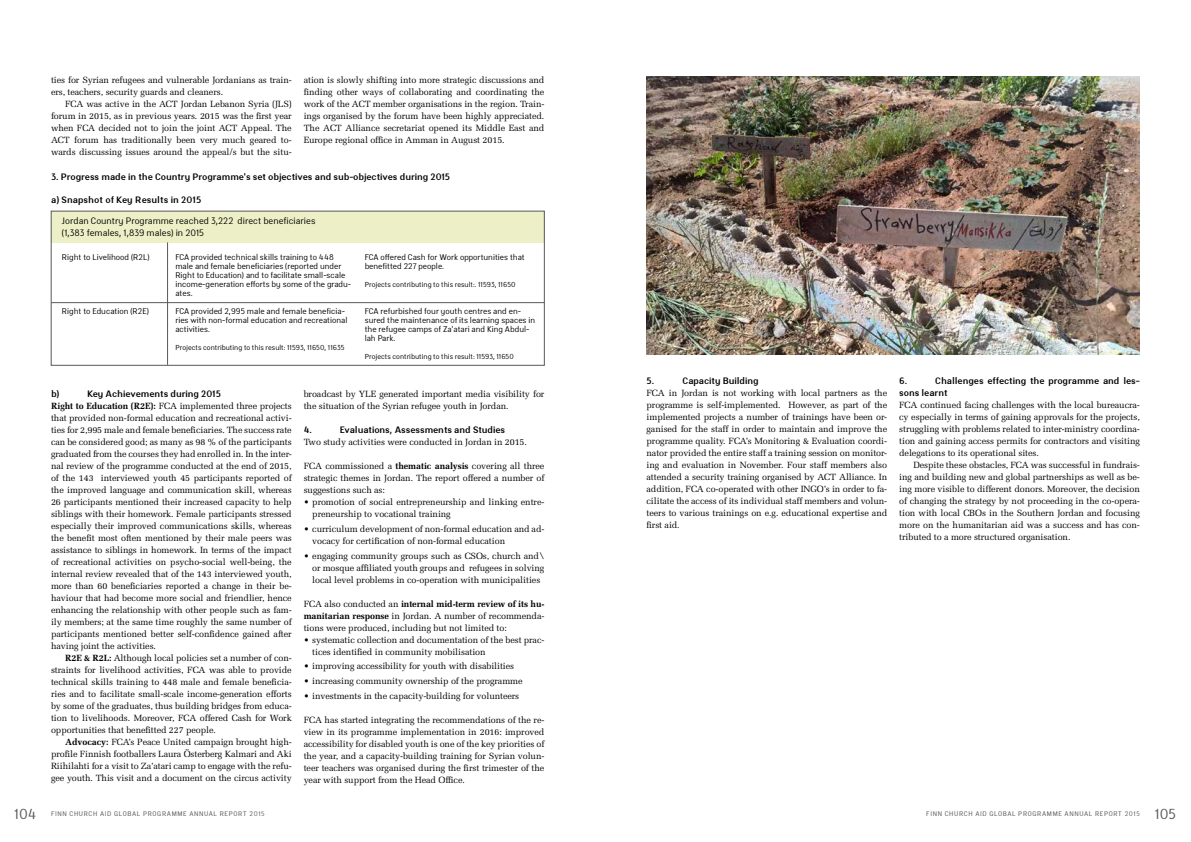
<style>
.page{position:relative;width:1191px;height:842px;background:#fff}
.page>*{position:absolute;margin:0;border:0;box-sizing:border-box;transform-origin:0 0}
.t1{font:9px/12px "Melior LT Std";letter-spacing:-.01em;color:#000;text-align:justify}
.t2{font:700 9px/12px "Malmo Sans Pro";letter-spacing:-.01em;color:#000}
.t3{font:9px/12px "Malmo Sans Pro";color:#000}
.t4{font:8px/9px "Malmo Sans Pro";color:#000}
.t5{font:7px "Malmo Sans Pro";color:#000}
.t6{font:6.5px "Malmo Sans Pro";letter-spacing:.09em;color:#58585a}
.s1{font-weight:700}
.s2{font-size:14px}
</style>
<div class="page">
<div style="left:51px;top:211px;width:493px;height:31px;background:#edf0c6"></div>
<hr style="left:167px;top:242px;width:1px;height:123px;background:#58585a">
<div style="left:51px;top:211px;width:493px;height:154px;border:1px solid #58585a"></div>
<hr style="left:51px;top:302px;width:493px;height:1px;background:#58585a">
<img style="left:646px;top:77px;width:494px;height:277px">
<p class="t1" style="left:51px;top:74px;width:242px">ties for Syrian refugees and vulnerable Jordanians as train&shy;ers, teachers, security guards and cleaners.</p>
<p class="t1" style="left:51px;top:98px;width:242px;text-indent:14px">FCA was active in the ACT Jordan Lebanon Syria (JLS) forum in 2015, as in previous years. 2015 was the first year when FCA decided not to join the joint ACT Appeal. The ACT forum has traditionally been very much geared to&shy;wards discussing issues around the appeal/s but the situ-</p>
<p class="t1" style="left:304px;top:74px;width:242px">ation is slowly shifting into more strategic discussions and finding other ways of collaborating and coordinating the work of the ACT member organisations in the region. Train&shy;ings organised by the forum have been highly appreciated.<br>The ACT Alliance secretariat opened its Middle East and Europe regional office in Amman in August 2015.</p>
<p class="t2" style="left:51px;top:170px;width:401px">3. Progress made in the Country Programme’s set objectives and sub-objectives during 2015</p>
<p class="t2" style="left:51px;top:192px;width:152px">a) Snapshot of Key Results in 2015</p>
<p class="t3" style="left:62px;top:214px;width:255px">Jordan Country Programme reached 3,222 direct beneficiaries (1,383 females, 1,839 males) in 2015</p>
<p class="t4" style="left:62px;top:252px;width:89px">Right to Livelihood (R2L)</p>
<p class="t4" style="left:175px;top:252px;width:177px">FCA provided technical skills training to 448 male and female beneficiaries (reported under Right to Education) and to facilitate small-scale income-generation efforts by some of the gradu&shy;ates.</p>
<p class="t4" style="left:175px;top:306px;width:174px">FCA provided 2,995 male and female beneficia&shy;ries with non-formal education and recreational activities.</p>
<p class="t5" style="left:175px;top:342px;width:171px">Projects contributing to this result: 11593, 11650, 11635</p>
<p class="t4" style="left:62px;top:306px;width:89px">Right to Education (R2E)</p>
<p class="t4" style="left:365px;top:252px;width:162px">FCA offered Cash for Work opportunities that benefitted 227 people.</p>
<p class="t5" style="left:365px;top:279px;width:152px">Projects contributing to this result:. 11593, 11650</p>
<p class="t4" style="left:365px;top:306px;width:172px">FCA refurbished four youth centres and en&shy;sured the maintenance of its learning spaces in the refugee camps of Za’atari and King Abdul&shy;lah Park.</p>
<p class="t5" style="left:365px;top:351px;width:151px">Projects contributing to this result: 11593, 11650</p>
<p class="t2" style="left:51px;top:387px;width:10px">b)</p>
<p class="t2" style="left:87px;top:387px;width:135px">Key Achievements during 2015</p>
<p class="t1" style="left:51px;top:400px;width:242px"><span class="s1">Right to Education (R2E):</span> FCA implemented three projects that provided non-formal education and recreational activi&shy;ties for 2,995 male and female beneficiaries. The success rate can be considered good; as many as 98 % of the participants graduated from the courses they had enrolled in. In the inter&shy;nal review of the programme conducted at the end of 2015, of the 143 interviewed youth 45 participants reported of the improved language and communication skill, whereas 26 participants mentioned their increased capacity to help siblings with their homework. Female participants stressed especially their improved communications skills, whereas the benefit most often mentioned by their male peers was assistance to siblings in homework. In terms of the impact of recreational activities on psycho-social well-being, the internal review revealed that of the 143 interviewed youth, more than 60 beneficiaries reported a change in their be&shy;haviour that had become more social and friendlier, hence enhancing the relationship with other people such as fam&shy;ily members; at the same time roughly the same number of participants mentioned better self-confidence gained after having joint the activities.</p>
<p class="t1" style="left:51px;top:652px;width:242px;text-indent:14px"><span class="s1">R2E &amp; R2L:</span> Although local policies set a number of con&shy;straints for livelihood activities, FCA was able to provide technical skills training to 448 male and female beneficia&shy;ries and to facilitate small-scale income-generation efforts by some of the graduates, thus building bridges from educa&shy;tion to livelihoods. Moreover, FCA offered Cash for Work opportunities that benefitted 227 people.</p>
<p class="t1" style="left:51px;top:736px;width:242px;text-indent:14px"><span class="s1">Advocacy:</span> FCA’s Peace United campaign brought high&shy;profile Finnish footballers Laura Österberg Kalmari and Aki Riihilahti for a visit to Za’atari camp to engage with the refu&shy;gee youth. This visit and a document on the circus activity</p>
<p class="t1" style="left:304px;top:388px;width:242px">broadcast by YLE generated important media visibility for the situation of the Syrian refugee youth in Jordan.</p>
<p class="t2" style="left:304px;top:423px;width:10px">4.</p>
<p class="t2" style="left:340px;top:423px;width:167px">Evaluations, Assessments and Studies</p>
<p class="t1" style="left:304px;top:436px;width:225px">Two study activities were conducted in Jordan in 2015.</p>
<p class="t1" style="left:304px;top:460px;width:242px">FCA commissioned a <span class="s1">thematic analysis</span> covering all three strategic themes in Jordan. The report offered a number of suggestions such as:</p>
<p class="t1" style="left:312px;top:496px;width:234px;text-indent:-9px">• promotion of social entrepreneurship and linking entre&shy;preneurship to vocational training</p>
<p class="t1" style="left:312px;top:523px;width:234px;text-indent:-9px">• curriculum development of non-formal education and ad&shy;vocacy for certification of non-formal education</p>
<p class="t1" style="left:312px;top:549px;width:234px;text-indent:-9px">• engaging community groups such as CSOs, church and\ or mosque affiliated youth groups and refugees in solving local level problems in co-operation with municipalities</p>
<p class="t1" style="left:304px;top:597px;width:242px">FCA also conducted an <span class="s1">internal mid-term review of its hu&shy;manitarian response</span> in Jordan. A number of recommenda&shy;tions were produced, including but not limited to:</p>
<p class="t1" style="left:312px;top:633px;width:234px;text-indent:-9px">• systematic collection and documentation of the best prac&shy;tices identified in community mobilisation</p>
<p class="t1" style="left:304px;top:660px;width:212px">• improving accessibility for youth with disabilities</p>
<p class="t1" style="left:304px;top:675px;width:220px">• increasing community ownership of the programme</p>
<p class="t1" style="left:304px;top:690px;width:217px">• investments in the capacity-building for volunteers</p>
<p class="t1" style="left:304px;top:714px;width:242px">FCA has started integrating the recommendations of the re&shy;view in its programme implementation in 2016: improved accessibility for disabled youth is one of the key priorities of the year, and a capacity-building training for Syrian volun&shy;teer teachers was organised during the first trimester of the year with support from the Head Office.</p>
<p class="t2" style="left:646px;top:374px;width:9px">5.</p>
<p class="t2" style="left:682px;top:374px;width:78px">Capacity Building</p>
<p class="t1" style="left:646px;top:387px;width:242px">FCA in Jordan is not working with local partners as the programme is self-implemented. However, as part of the implemented projects a number of trainings have been or&shy;ganised for the staff in order to maintain and improve the programme quality. FCA’s Monitoring &amp; Evaluation coordi&shy;nator provided the entire staff a training session on monitor&shy;ing and evaluation in November. Four staff members also attended a security training organised by ACT Alliance. In addition, FCA co-operated with other INGO’s in order to fa&shy;cilitate the access of its individual staff members and volun&shy;teers to various trainings on e.g. educational expertise and first aid.</p>
<p class="t2" style="left:899px;top:374px;width:242px;text-indent:36px">Challenges effecting the programme and les&shy;sons learnt</p>
<p class="t1" style="left:899px;top:399px;width:242px">FCA continued facing challenges with the local bureaucra&shy;cy especially in terms of gaining approvals for the projects, struggling with problems related to inter-ministry coordina&shy;tion and gaining access permits for contractors and visiting delegations to its operational sites.</p>
<p class="t1" style="left:899px;top:459px;width:242px;text-indent:14px">Despite these obstacles, FCA was successful in fundrais&shy;ing and building new and global partnerships as well as be&shy;ing more visible to different donors. Moreover, the decision of changing the strategy by not proceeding in the co-opera&shy;tion with local CBOs in the Southern Jordan and focusing more on the humanitarian aid was a success and has con&shy;tributed to a more structured organisation.</p>
<p class="t2" style="left:899px;top:374px;width:9px">6.</p>
<p class="t6" style="left:14px;top:809px;width:252px"><span class="s2">104</span> FINN CHURCH AID GLOBAL PROGRAMME ANNUAL REPORT 2015</p>
<p class="t6" style="left:926px;top:809px;width:251px">FINN CHURCH AID GLOBAL PROGRAMME ANNUAL REPORT 2015 <span class="s2">105</span></p>
</div>
